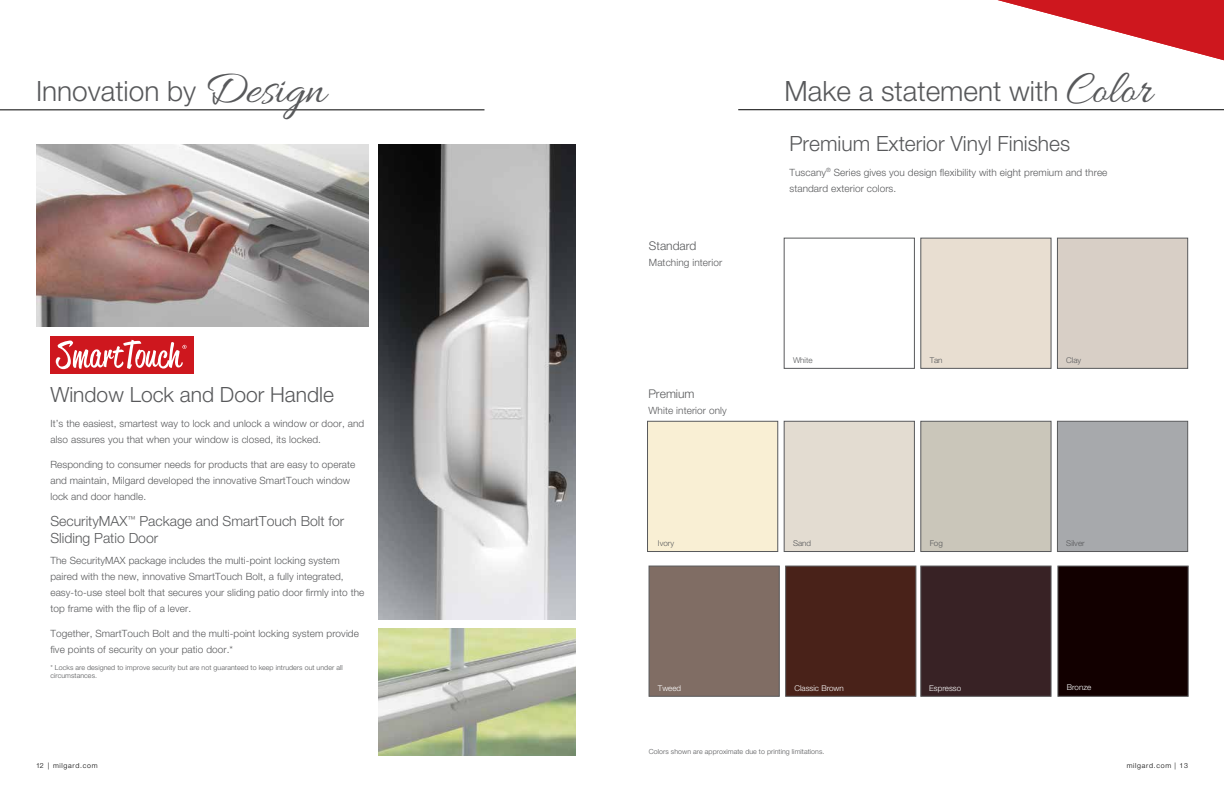
<style>
.page{position:relative;width:1224px;height:792px;background:#fff}
.page>*{position:absolute;margin:0;border:0;box-sizing:border-box;transform-origin:0 0}
.t1{font:300 28px "Helvetica Neue";color:#58595b}
.t2{font:300 21px "Helvetica Neue";color:#58595b}
.t3{font:300 14px/16.8px "Helvetica Neue";color:#58595b}
.t4{font:300 12px "Helvetica Neue";color:#58595b}
.t5{font:300 10px/16px "Helvetica Neue";letter-spacing:.01em;color:#58595b}
.t6{font:300 8px "Helvetica Neue";color:#fff}
.t7{font:300 8px "Helvetica Neue";color:#58595b}
.t8{font:300 7px/8.4px "Helvetica Neue";letter-spacing:.01em;color:#58595b}
.t9{font:300 7px "Helvetica Neue";letter-spacing:.1em;color:#000}
.s1{font-family:"Allura";font-weight:400;font-size:48px}
</style>
<div class="page">
<hr style="left:0;top:110px;width:484px;height:1px;background:#000">
<hr style="left:738px;top:110px;width:486px;height:1px;background:#000">
<svg style="left:997px;top:0;width:227px;height:61px"></svg>
<img style="left:36px;top:145px;width:333px;height:181px">
<img style="left:378px;top:145px;width:198px;height:475px">
<div style="left:50px;top:336px;width:144px;height:38px;background:#ce171e"></div>
<svg style="left:56px;top:340px;width:130px;height:30px"></svg>
<img style="left:378px;top:629px;width:198px;height:127px">
<div style="left:647px;top:421px;width:131px;height:131px;background:#f9efd4;border:1px solid #58595b"></div>
<div style="left:784px;top:421px;width:131px;height:131px;background:#e3dcd1;border:1px solid #58595b"></div>
<div style="left:921px;top:421px;width:130px;height:131px;background:#cac6ba;border:1px solid #58595b"></div>
<div style="left:1057px;top:421px;width:131px;height:131px;background:#a7a9ac;border:1px solid #58595b"></div>
<div style="left:784px;top:238px;width:131px;height:130px;background:#fff;border:1px solid #58595b"></div>
<div style="left:921px;top:238px;width:130px;height:130px;background:#e8ded1"></div>
<div style="left:649px;top:566px;width:130px;height:130px;background:#806d64;border:1px solid #58595b"></div>
<div style="left:786px;top:566px;width:130px;height:130px;background:#492219;border:1px solid #58595b"></div>
<div style="left:921px;top:566px;width:130px;height:130px;background:#382225;border:1px solid #58595b"></div>
<div style="left:1058px;top:566px;width:130px;height:130px;background:#120000;border:1px solid #58595b"></div>
<div style="left:1057px;top:238px;width:131px;height:130px;background:#d8cfc6;border:1px solid #58595b"></div>
<h1 class="t1" style="left:36px;top:74px;width:291px">Innovation by <span class="s1">Design</span></h1>
<h2 class="t2" style="left:50px;top:382px;width:285px">Window Lock and Door Handle</h2>
<p class="t5" style="left:50px;top:416px;width:315px">It’s the easiest, smartest way to lock and unlock a window or door, and also assures you that when your window is closed, its locked.</p>
<p class="t5" style="left:50px;top:457px;width:307px">Responding to consumer needs for products that are easy to operate and maintain, Milgard developed the innovative SmartTouch window lock and door handle.</p>
<h3 class="t3" style="left:50px;top:513px;width:295px">SecurityMAX<sup>™</sup> Package and SmartTouch Bolt for<br>Sliding Patio Door</h3>
<p class="t5" style="left:50px;top:552px;width:316px">The SecurityMAX package includes the multi-point locking system paired with the new, innovative SmartTouch Bolt, a fully integrated, easy-to-use steel bolt that secures your sliding patio door firmly into the top frame with the flip of a lever.</p>
<p class="t5" style="left:50px;top:625px;width:310px">Together, SmartTouch Bolt and the multi-point locking system provide five points of security on your patio door.*</p>
<p class="t8" style="left:50px;top:663px;width:294px">* Locks are designed to improve security but are not guaranteed to keep intruders out under all circumstances.</p>
<p class="t4" style="left:649px;top:238px;width:49px">Standard</p>
<p class="t5" style="left:649px;top:254px;width:75px">Matching interior</p>
<p class="t4" style="left:648px;top:386px;width:48px">Premium</p>
<p class="t5" style="left:648px;top:402px;width:80px">White interior only</p>
<p class="t7" style="left:658px;top:538px;width:18px">Ivory</p>
<h1 class="t1" style="left:785px;top:74px;width:369px">Make a statement with <span class="s1">Color</span></h1>
<h2 class="t2" style="left:789px;top:130px;width:282px">Premium Exterior Vinyl Finishes</h2>
<p class="t5" style="left:789px;top:164px;width:320px">Tuscany<sup>®</sup> Series gives you design flexibility with eight premium and three standard exterior colors.</p>
<p class="t7" style="left:793px;top:355px;width:21px">White</p>
<p class="t7" style="left:930px;top:355px;width:14px">Tan</p>
<p class="t7" style="left:1066px;top:355px;width:16px">Clay</p>
<p class="t7" style="left:793px;top:538px;width:20px">Sand</p>
<p class="t7" style="left:930px;top:538px;width:15px">Fog</p>
<p class="t7" style="left:1066px;top:538px;width:20px">Silver</p>
<p class="t6" style="left:658px;top:683px;width:25px">Tweed</p>
<p class="t6" style="left:795px;top:683px;width:51px">Classic Brown</p>
<p class="t6" style="left:929px;top:683px;width:33px">Espresso</p>
<p class="t6" style="left:1067px;top:683px;width:26px">Bronze</p>
<p class="t8" style="left:649px;top:747px;width:177px">Colors shown are approximate due to printing limitations.</p>
<p class="t9" style="left:36px;top:761px;width:63px">12 | milgard.com</p>
<p class="t9" style="left:1127px;top:761px;width:63px">milgard.com | 13</p>
</div>
